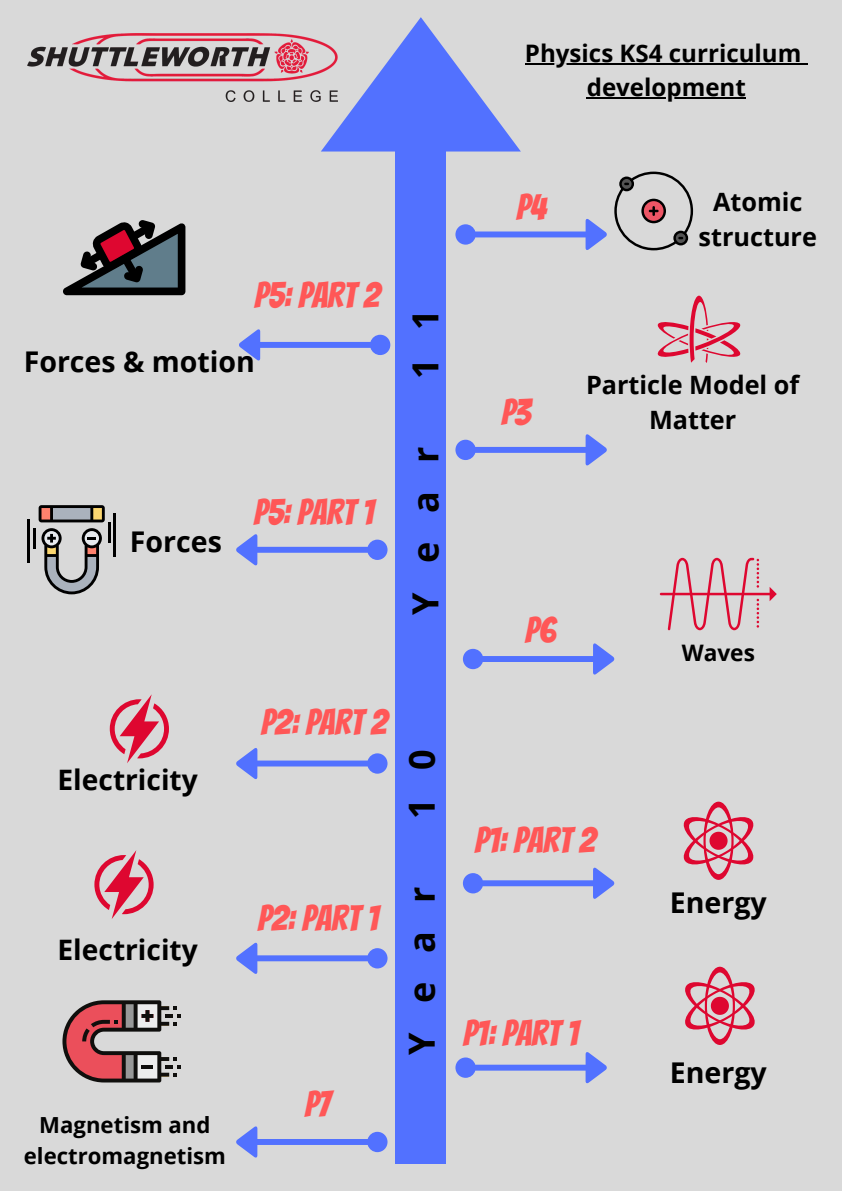
<style>
.page{position:relative;width:842px;height:1191px;background:#fff}
.page>*{position:absolute;margin:0;border:0;box-sizing:border-box;transform-origin:0 0}
.t1{font:36px "Bangers";color:#ff5757}
.t2{font:700 36px "Open Sans";letter-spacing:.8em;color:#000}
.t3{font:700 28.6px "Open Sans";color:#000}
.t4{font:700 28.5px "Open Sans";color:#000}
.t5{font:700 28.1px "Open Sans";color:#000}
.t6{font:700 25.2px/35.2px "Open Sans";color:#000;text-align:center}
.t7{font:700 24.1px "Open Sans";color:#000}
.t8{font:700 22.7px "Open Sans";color:#000}
.t9{font:700 22.1px/30.7px "Open Sans";color:#000;text-align:center}
</style>
<div class="page">
<div style="left:0;top:0;width:842px;height:1190px;background:#d9d9d9"></div>
<div style="left:396px;top:70px;width:50px;height:364px;background:#5271ff"></div>
<div style="left:396px;top:434px;width:50px;height:231px;background:#5271ff"></div>
<div style="left:396px;top:659px;width:50px;height:504px;background:#5271ff"></div>
<svg style="left:321px;top:17px;width:200px;height:134px"></svg>
<img style="left:27px;top:34px;width:310px;height:67px">
<svg style="left:455px;top:1052px;width:152px;height:31px"></svg>
<svg style="left:236px;top:1126px;width:151px;height:32px"></svg>
<svg style="left:236px;top:942px;width:151px;height:32px"></svg>
<svg style="left:236px;top:748px;width:151px;height:31px"></svg>
<svg style="left:463px;top:643px;width:152px;height:32px"></svg>
<svg style="left:236px;top:534px;width:151px;height:32px"></svg>
<svg style="left:455px;top:434px;width:152px;height:32px"></svg>
<svg style="left:455px;top:219px;width:152px;height:31px"></svg>
<svg style="left:239px;top:329px;width:151px;height:32px"></svg>
<svg style="left:463px;top:867px;width:152px;height:32px"></svg>
<svg style="left:62px;top:1000px;width:119px;height:82px"></svg>
<svg style="left:685px;top:966px;width:70px;height:78px"></svg>
<svg style="left:94px;top:850px;width:60px;height:69px"></svg>
<svg style="left:683px;top:801px;width:71px;height:78px"></svg>
<svg style="left:110px;top:694px;width:59px;height:69px"></svg>
<svg style="left:660px;top:557px;width:117px;height:73px"></svg>
<svg style="left:41px;top:528px;width:61px;height:66px"></svg>
<svg style="left:39px;top:505px;width:66px;height:17px"></svg>
<hr style="left:27px;top:519px;width:3px;height:43px;background:#000">
<hr style="left:33px;top:528px;width:3px;height:20px;background:#000">
<hr style="left:113px;top:513px;width:3px;height:44px;background:#000">
<hr style="left:108px;top:522px;width:3px;height:20px;background:#000">
<svg style="left:657px;top:295px;width:83px;height:68px"></svg>
<svg style="left:63px;top:220px;width:122px;height:75px"></svg>
<svg style="left:614px;top:172px;width:79px;height:78px"></svg>
<hr style="left:525px;top:63px;width:276px;height:2px;background:#000">
<svg style="left:801px;top:63px;width:7px;height:2px"></svg>
<hr style="left:587px;top:97px;width:159px;height:2px;background:#000">
<p class="t7" style="left:525px;top:36px;width:278px">Physics KS4 curriculum</p>
<p class="t7" style="left:587px;top:70px;width:161px">development</p>
<p class="t1" style="left:254px;top:276px;width:127px">P5: PART 2</p>
<p class="t4" style="left:24px;top:341px;width:233px">Forces &amp; motion</p>
<p class="t4" style="left:130px;top:521px;width:93px">Forces</p>
<p class="t1" style="left:253px;top:493px;width:122px">P5: PART 1</p>
<p class="t2" style="left:400px;top:379px;width:71px;rotate:-90deg">1 1</p>
<p class="t2" style="left:400px;top:614px;width:170px;rotate:-90deg">Year</p>
<p class="t5" style="left:58px;top:759px;width:142px">Electricity</p>
<p class="t5" style="left:58px;top:929px;width:142px">Electricity</p>
<p class="t9" style="left:24px;top:1108px;width:204px">Magnetism and electromagnetism</p>
<p class="t1" style="left:261px;top:703px;width:128px">P2: PART 2</p>
<p class="t2" style="left:396px;top:819px;width:71px;rotate:-90deg">1 0</p>
<p class="t1" style="left:257px;top:899px;width:123px">P2: PART 1</p>
<p class="t1" style="left:304px;top:1085px;width:27px">P7</p>
<p class="t2" style="left:396px;top:1054px;width:170px;rotate:-90deg">Year</p>
<p class="t1" style="left:516px;top:188px;width:32px">P4</p>
<p class="t6" style="left:713px;top:183px;width:91px">Atomic</p>
<p class="t6" style="left:699px;top:219px;width:120px">structure</p>
<p class="t1" style="left:501px;top:393px;width:32px">P3</p>
<p class="t6" style="left:586px;top:366px;width:215px">Particle Model of<br>Matter</p>
<p class="t1" style="left:525px;top:610px;width:32px">p6</p>
<p class="t8" style="left:682px;top:636px;width:75px">Waves</p>
<p class="t1" style="left:474px;top:821px;width:123px">P1: PART 2</p>
<p class="t1" style="left:463px;top:1013px;width:117px">p1: pART 1</p>
<p class="t3" style="left:670px;top:882px;width:99px">Energy</p>
<p class="t3" style="left:670px;top:1051px;width:99px">Energy</p>
</div>
